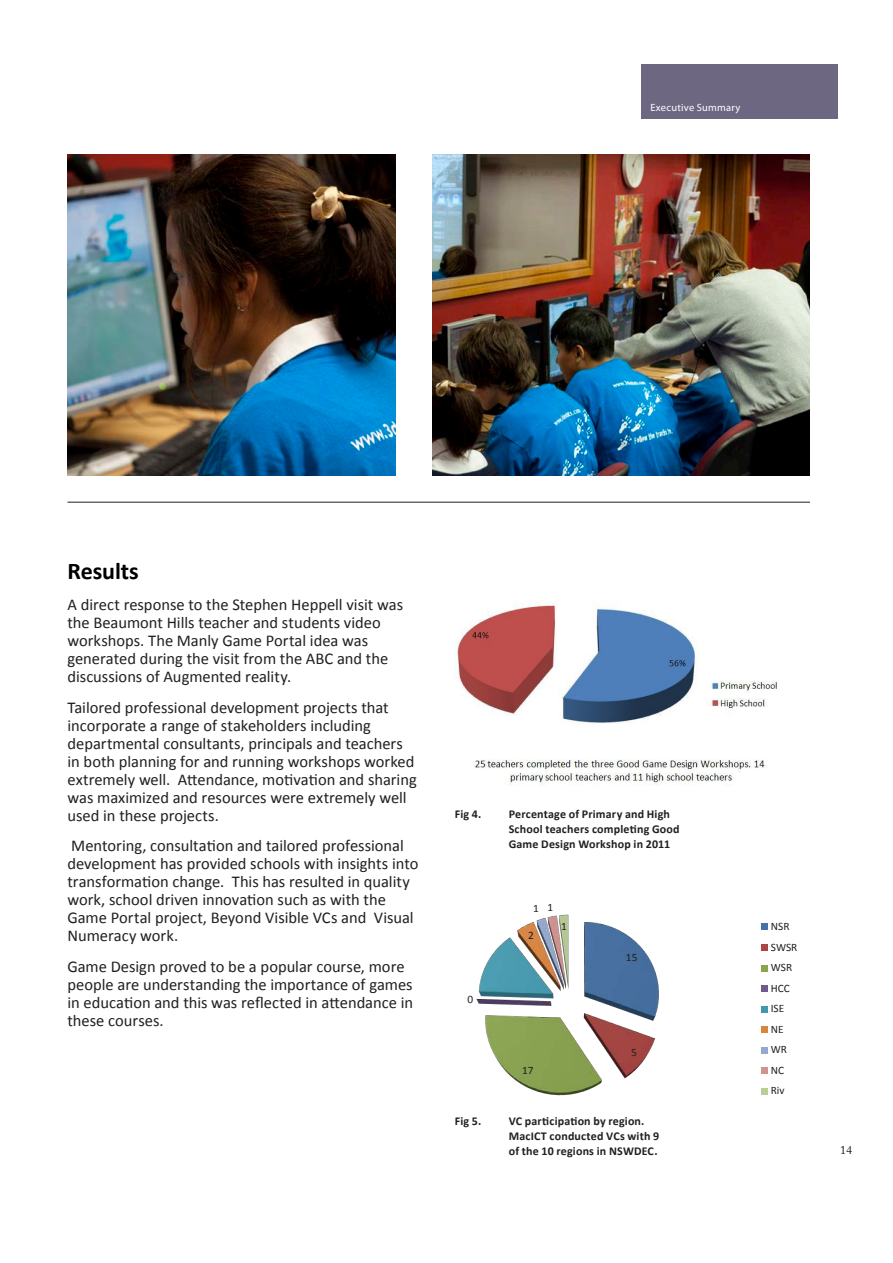
<style>
.page{position:relative;width:893px;height:1263px;background:#fff}
.page>*{position:absolute;margin:0;border:0;box-sizing:border-box;transform-origin:0 0}
.t1{font:700 24px "Calibri";letter-spacing:-.005em;color:#000}
.t2{font:700 18px "Calibri";color:#231f20}
.t3{font:16.5px/18px "Calibri";color:#231f20}
.t4{font:700 12px/15px "Calibri";letter-spacing:.015em;color:#231f20}
.t5{font:12px "Adobe Caslon Pro";color:#231f20}
.t6{font:11.25px/20.5px "Calibri";color:#231f20}
.t7{font:10.5px "Myriad Pro";letter-spacing:.02em;color:#fff}
</style>
<div class="page">
<hr style="left:68px;top:502px;width:742px;height:1px;background:#231f20">
<img style="left:432px;top:154px;width:378px;height:321px">
<img style="left:68px;top:154px;width:328px;height:321px">
<img style="left:455px;top:603px;width:322px;height:183px">
<img style="left:476px;top:914px;width:183px;height:182px">
<svg style="left:762px;top:924px;width:6px;height:6px"></svg>
<div style="left:762px;top:944px;width:6px;height:7px;background:#aa4643"></div>
<svg style="left:762px;top:965px;width:6px;height:6px"></svg>
<div style="left:762px;top:985px;width:6px;height:7px;background:#71588f"></div>
<svg style="left:762px;top:1006px;width:6px;height:6px"></svg>
<div style="left:762px;top:1026px;width:6px;height:7px;background:#db843d"></div>
<svg style="left:762px;top:1047px;width:6px;height:6px"></svg>
<div style="left:762px;top:1067px;width:6px;height:7px;background:#d19392"></div>
<svg style="left:762px;top:1088px;width:6px;height:6px"></svg>
<div style="left:641px;top:64px;width:197px;height:55px;background:#6e6782"></div>
<p class="t7" style="left:650px;top:101px;width:91px">Executive Summary</p>
<h1 class="t1" style="left:68px;top:556px;width:73px">Results</h1>
<p class="t3" style="left:68px;top:594px;width:337px">A direct response to the Stephen Heppell visit was the Beaumont Hills teacher and students video workshops. The Manly Game Portal idea was generated during the visit from the ABC and the discussions of Augmented reality.</p>
<p class="t3" style="left:68px;top:697px;width:351px">Tailored professional development projects that incorporate a range of stakeholders including departmental consultants, principals and teachers in both planning for and running workshops worked extremely well. Attendance, motivation and sharing was maximized and resources were extremely well used in these projects.</p>
<p class="t3" style="left:68px;top:836px;width:352px">Mentoring, consultation and tailored professional development has provided schools with insights into transformation change. This has resulted in quality work, school driven innovation such as with the Game Portal project, Beyond Visible VCs and Visual Numeracy work.</p>
<p class="t3" style="left:68px;top:957px;width:347px">Game Design proved to be a popular course, more people are understanding the importance of games in education and this was reflected in attendance in these courses.</p>
<p class="t4" style="left:455px;top:806px;width:28px">Fig 4.</p>
<p class="t4" style="left:509px;top:806px;width:172px">Percentage of Primary and High<br>School teachers completing Good<br>Game Design Workshop in 2011</p>
<p class="t2" style="left:219px;top:838px;width:298px">Just in time professional learning via VC</p>
<p class="t6" style="left:533px;top:897px;width:22px">1 1</p>
<p class="t6" style="left:561px;top:915px;width:7px">1</p>
<p class="t6" style="left:771px;top:916px;width:28px">NSR<br>SWSR<br>WSR<br>HCC<br>ISE<br>NE<br>WR<br>NC<br>Riv</p>
<p class="t6" style="left:528px;top:924px;width:7px">2</p>
<p class="t6" style="left:626px;top:946px;width:13px">15</p>
<p class="t6" style="left:468px;top:988px;width:7px">0</p>
<p class="t6" style="left:631px;top:1042px;width:7px">5</p>
<p class="t6" style="left:522px;top:1060px;width:13px">17</p>
<p class="t4" style="left:455px;top:1113px;width:28px">Fig 5.</p>
<p class="t4" style="left:509px;top:1113px;width:152px">VC participation by region.<br>MacICT conducted VCs with 9 of the 10 regions in NSWDEC.</p>
<p class="t5" style="left:840px;top:1143px;width:13px">14</p>
</div>
